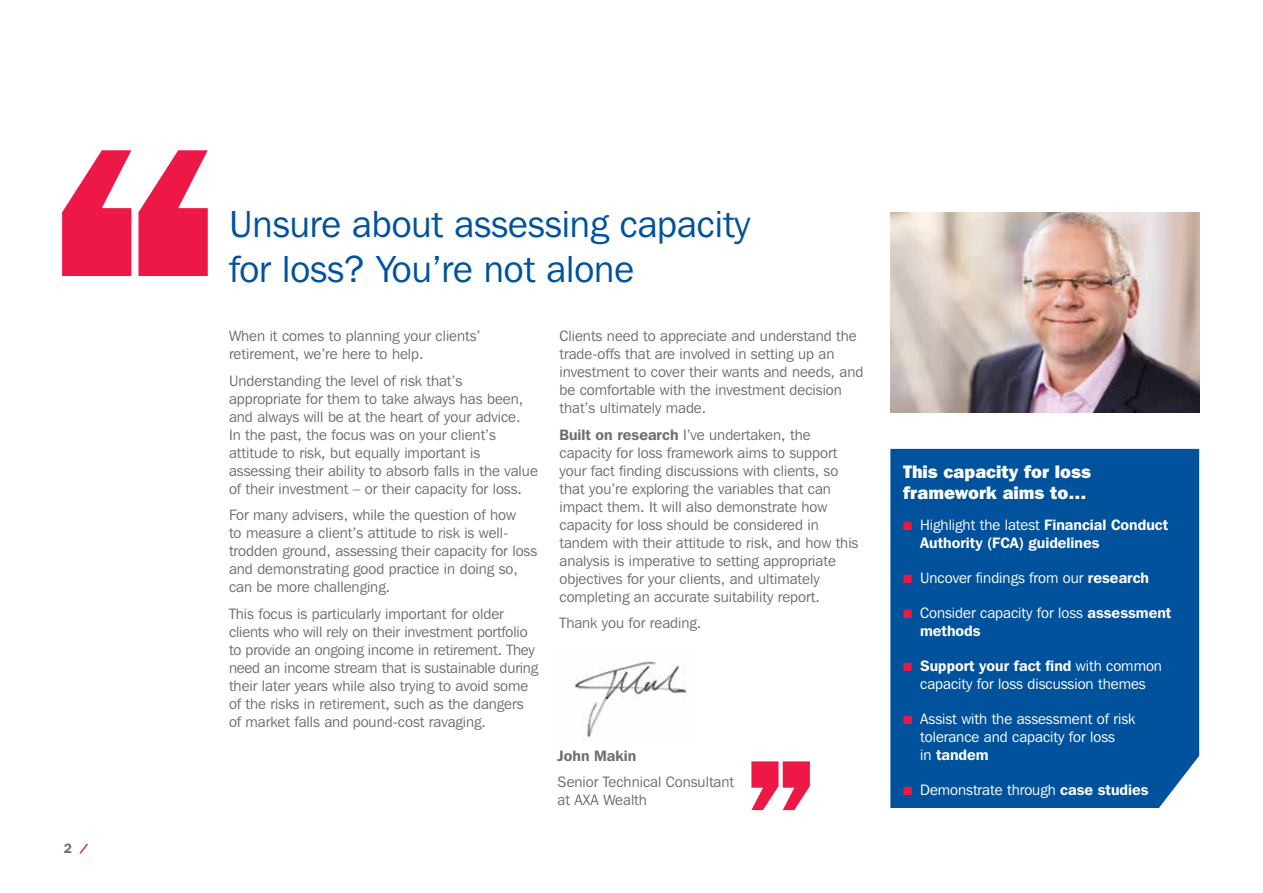
<style>
.page{position:relative;width:1263px;height:893px;background:#fff}
.page>*{position:absolute;margin:0;border:0;box-sizing:border-box;transform-origin:0 0}
.t1{font:37.5px/45px "Franklin Gothic IT Cby BT";color:#00529c}
.t2{font:800 18px/21px "Franklin Gothic IT Cby BT";color:#fff}
.t3{font:15px/18px "Franklin Gothic IT Cby BT";color:#6d6e71}
.t4{font:15px/18px "Franklin Gothic IT Cby BT";color:#fff}
.t5{font:600 15px/18px "Franklin Gothic IT Cby BT";color:#fff}
.t6{font:600 15px "Franklin Gothic IT Cby BT";color:#6d6e71}
.t7{font:600 13.5px "Franklin Gothic IT Cby BT";color:#6d6e71}
.s1{font-weight:600}
.s2{color:#ed1846}
.s3{font-weight:400}
</style>
<div class="page">
<svg style="left:79px;top:844px;width:9px;height:9px"></svg>
<div style="left:890px;top:449px;width:309px;height:359px;background:#00529c"></div>
<img style="left:574px;top:658px;width:113px;height:80px">
<img style="left:890px;top:212px;width:309px;height:201px">
<svg style="left:62px;top:150px;width:69px;height:126px"></svg>
<svg style="left:138px;top:150px;width:70px;height:126px"></svg>
<svg style="left:751px;top:761px;width:59px;height:49px"></svg>
<p class="t7" style="left:64px;top:840px;width:10px">2</p>
<h1 class="t1" style="left:229px;top:201px;width:523px">Unsure about assessing capacity for loss? You’re not alone</h1>
<p class="t3" style="left:229px;top:327px;width:253px">When it comes to planning your clients’ retirement, we’re here to help.</p>
<p class="t3" style="left:229px;top:371px;width:310px">Understanding the level of risk that’s appropriate for them to take always has been, and always will be at the heart of your advice.<br>In the past, the focus was on your client’s attitude to risk, but equally important is assessing their ability to absorb falls in the value of their investment – or their capacity for loss.</p>
<p class="t3" style="left:229px;top:506px;width:310px">For many advisers, while the question of how<br>to measure a client’s attitude to risk is well&shy;trodden ground, assessing their capacity for loss and demonstrating good practice in doing so, can be more challenging.</p>
<p class="t3" style="left:229px;top:604px;width:311px">This focus is particularly important for older clients who will rely on their investment portfolio to provide an ongoing income in retirement. They need an income stream that is sustainable during their later years while also trying to avoid some of the risks in retirement, such as the dangers of market falls and pound-cost ravaging.</p>
<p class="t3" style="left:559px;top:327px;width:305px">Clients need to appreciate and understand the trade-offs that are involved in setting up an investment to cover their wants and needs, and be comfortable with the investment decision that’s ultimately made.</p>
<p class="t3" style="left:559px;top:425px;width:300px"><span class="s1">Built on research</span> I’ve undertaken, the capacity for loss framework aims to support your fact finding discussions with clients, so that you’re exploring the variables that can impact them. It will also demonstrate how capacity for loss should be considered in tandem with their attitude to risk, and how this analysis is imperative to setting appropriate objectives for your clients, and ultimately completing an accurate suitability report.</p>
<p class="t3" style="left:559px;top:614px;width:143px">Thank you for reading.</p>
<p class="t6" style="left:558px;top:746px;width:80px">John Makin</p>
<p class="t3" style="left:558px;top:773px;width:178px">Senior Technical Consultant at AXA Wealth</p>
<p class="t2" style="left:903px;top:461px;width:190px">This capacity for loss framework aims to…</p>
<p class="t5" style="left:920px;top:516px;width:250px;text-indent:-17px"><span class="s2">■</span> <span class="s3">Highlight the latest</span> Financial Conduct<br>Authority (FCA) guidelines</p>
<p class="t4" style="left:903px;top:569px;width:247px"><span class="s2">■</span> Uncover findings from our <span class="s1">research</span></p>
<p class="t4" style="left:920px;top:604px;width:253px;text-indent:-17px"><span class="s2">■</span> Consider capacity for loss <span class="s1">assessment methods</span></p>
<p class="t4" style="left:903px;top:657px;width:260px;text-align:center"><span class="s2">■</span> <span class="s1">Support your fact find</span> with common capacity for loss discussion themes</p>
<p class="t4" style="left:920px;top:710px;width:217px;text-indent:-17px"><span class="s2">■</span> Assist with the assessment of risk tolerance and capacity for loss<br>in <span class="s1">tandem</span></p>
<p class="t4" style="left:903px;top:781px;width:247px"><span class="s2">■</span> Demonstrate through <span class="s1">case studies</span></p>
</div>
